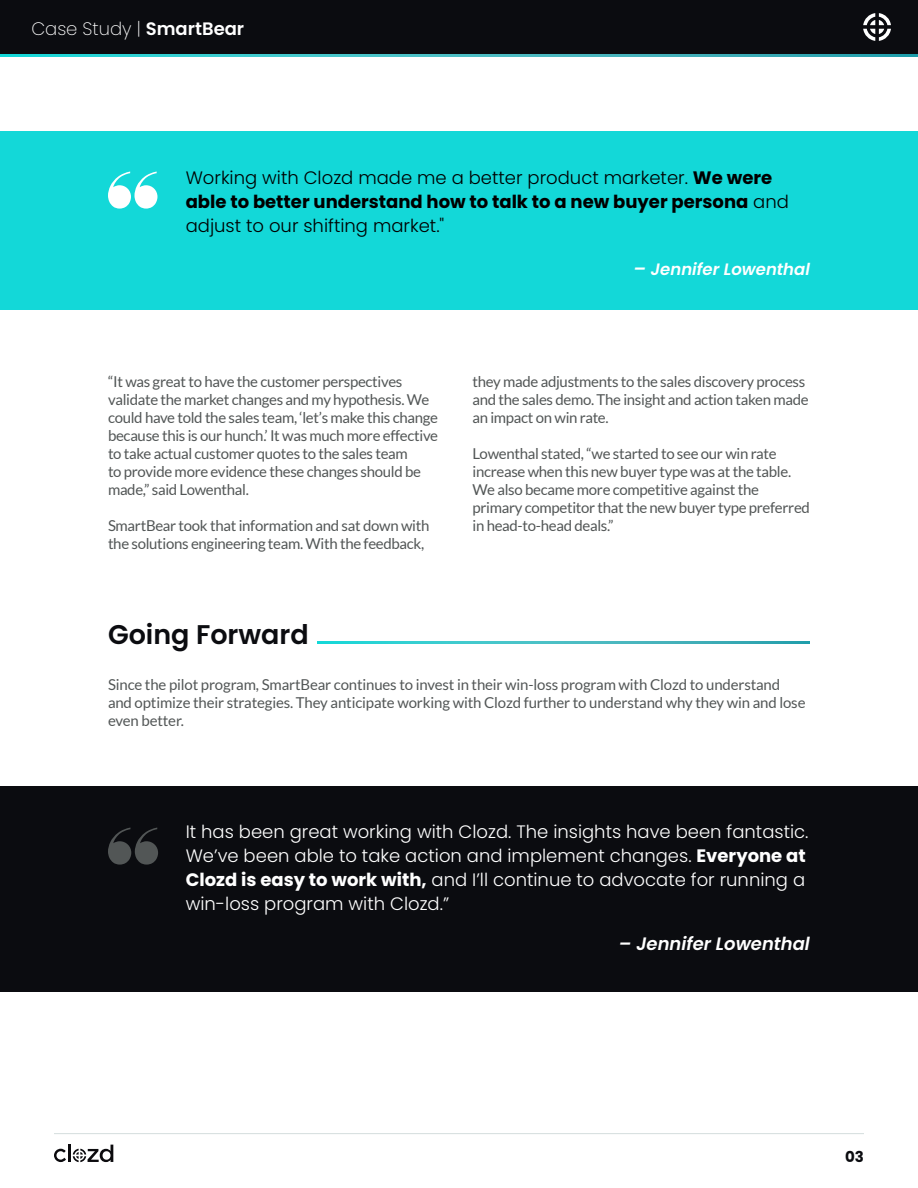
<style>
.page{position:relative;width:918px;height:1188px;background:#fff}
.page>*{position:absolute;margin:0;border:0;box-sizing:border-box;transform-origin:0 0}
.t1{font:600 27px "Poppins";color:#0b0c10}
.Sub_Hed{font:300 18px/24px "Poppins";color:#fff}
.Sub_Hed-2{font:300 18px/24px "Poppins";color:#000}
.t2{font:200 18px "Poppins";color:#fff}
.Body_Copy{font:italic 600 18px "Poppins";color:#fff}
.Body_Copy-2{font:italic 600 16.5px "Poppins";color:#fff}
.Body_Copy-3{font:15px/18px "Lato";letter-spacing:-.02em;color:#525656}
.t3{font:700 15px "Poppins";color:#0b0c10}
.s1{font-weight:600}
.s2{font-weight:700}
.s3{font-size:18px}
</style>
<div class="page">
<hr style="left:54px;top:1133px;width:810px;height:1px;background:#d4dddd">
<hr style="left:68px;top:1145px;width:3px;height:17px;background:#0c0b0e">
<svg style="left:73px;top:1145px;width:40px;height:17px"></svg>
<svg style="left:54px;top:1149px;width:12px;height:13px"></svg>
<svg style="left:318px;top:641px;width:492px;height:3px"></svg>
<div style="left:0;top:0;width:918px;height:54px;background:#0b0c10"></div>
<svg style="left:863px;top:13px;width:28px;height:28px"></svg>
<svg style="left:0;top:54px;width:918px;height:2px;background:#3abdc3"></svg>
<div style="left:0;top:786px;width:918px;height:205px;background:#0b0c10"></div>
<svg style="left:108px;top:828px;width:50px;height:37px"></svg>
<div style="left:0;top:131px;width:918px;height:178px;background:#13d8d8"></div>
<svg style="left:108px;top:172px;width:49px;height:37px"></svg>
<p class="t2" style="left:31px;top:18px;width:214px">Case Study | <span class="s1">SmartBear</span></p>
<p class="Sub_Hed-2" style="left:186px;top:166px;width:605px">Working with Clozd made me a better product marketer. <span class="s2">We were able to better understand how to talk to a new buyer persona</span> and adjust to our shifting market."</p>
<p class="Body_Copy-2" style="left:633px;top:260px;width:178px"><span class="s3">–</span> Jennifer Lowenthal</p>
<p class="Body_Copy-3" style="left:108px;top:373px;width:332px">“It was great to have the customer perspectives validate the market changes and my hypothesis. We could have told the sales team, ‘let’s make this change because this is our hunch.’ It was much more effective to take actual customer quotes to the sales team<br>to provide more evidence these changes should be made,” said Lowenthal.</p>
<p class="Body_Copy-3" style="left:108px;top:517px;width:323px">SmartBear took that information and sat down with the solutions engineering team. With the feedback,</p>
<p class="Body_Copy-3" style="left:472px;top:373px;width:338px">they made adjustments to the sales discovery process and the sales demo. The insight and action taken made an impact on win rate.</p>
<p class="Body_Copy-3" style="left:472px;top:445px;width:339px">Lowenthal stated, “we started to see our win rate increase when this new buyer type was at the table.<br>We also became more competitive against the primary competitor that the new buyer type preferred in head-to-head deals.”</p>
<p class="t1" style="left:108px;top:619px;width:202px">Going Forward</p>
<p class="Body_Copy-3" style="left:108px;top:676px;width:699px">Since the pilot program, SmartBear continues to invest in their win-loss program with Clozd to understand and optimize their strategies. They anticipate working with Clozd further to understand why they win and lose even better.</p>
<p class="Sub_Hed" style="left:186px;top:820px;width:624px">It has been great working with Clozd. The insights have been fantastic.<br>We’ve been able to take action and implement changes. <span class="s2">Everyone at Clozd is easy to work with,</span> and I’ll continue to advocate for running a win-loss program with Clozd.”</p>
<p class="Body_Copy" style="left:619px;top:933px;width:193px">– Jennifer Lowenthal</p>
<p class="t3" style="left:845px;top:1148px;width:20px">03</p>
</div>
